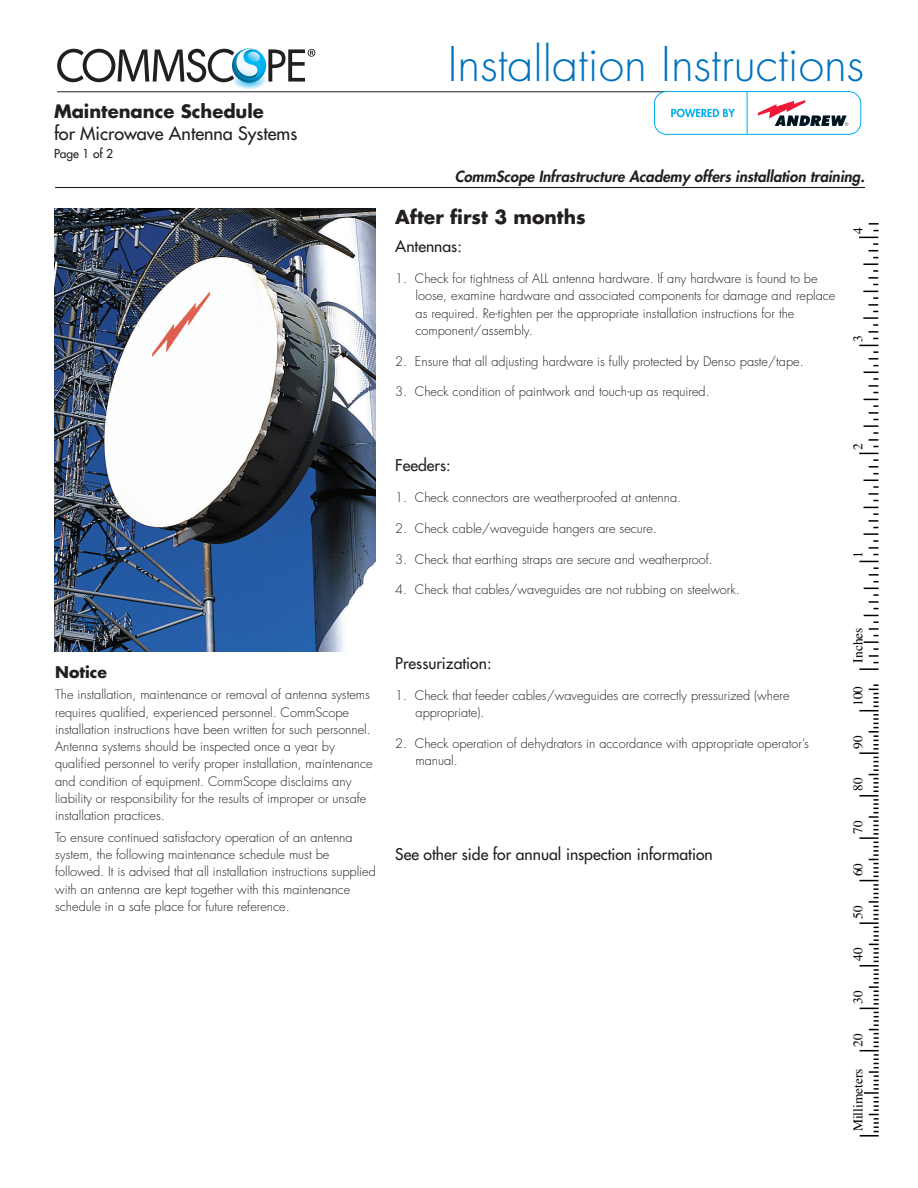
<style>
.page{position:relative;width:918px;height:1188px;background:#fff}
.page>*{position:absolute;margin:0;border:0;box-sizing:border-box;transform-origin:0 0}
.t1{font:300 46.5px "Futura Std";color:#0072bc}
.bold_lead_in{font:700 18.75px "Futura Std";color:#231f20}
.t2{font:500 18px "Futura Std";color:#231f20}
.t3{font:700 18px "Futura Std";color:#231f20}
.lead_in{font:500 15.75px "Futura Std";color:#231f20}
.Body_Copy{font:700 15.75px "Futura Std";color:#231f20}
.t4{font:italic 800 15px "Futura Std";color:#231f20}
.t5{font:13.5px "Times";color:#000}
.Body_Copy-2{font:300 12.75px/17.2px "Futura Std";color:#231f20}
.numbered{font:300 12.75px/17.2px "Futura Std";color:#231f20}
.t6{font:500 12px "Futura Std";color:#231f20}
</style>
<div class="page">
<hr style="left:859px;top:668px;width:20px;height:2px;background:#000">
<svg style="left:864px;top:588px;width:15px;height:21px"></svg>
<svg style="left:864px;top:615px;width:15px;height:48px"></svg>
<svg style="left:859px;top:561px;width:20px;height:21px"></svg>
<svg style="left:864px;top:480px;width:14px;height:21px"></svg>
<svg style="left:864px;top:507px;width:14px;height:48px"></svg>
<svg style="left:859px;top:453px;width:19px;height:21px"></svg>
<svg style="left:864px;top:372px;width:14px;height:21px"></svg>
<svg style="left:864px;top:399px;width:14px;height:48px"></svg>
<svg style="left:859px;top:345px;width:19px;height:21px"></svg>
<svg style="left:863px;top:291px;width:15px;height:48px"></svg>
<svg style="left:863px;top:257px;width:15px;height:28px"></svg>
<svg style="left:859px;top:237px;width:19px;height:14px"></svg>
<svg style="left:869px;top:223px;width:10px;height:8px"></svg>
<hr style="left:859px;top:752px;width:20px;height:2px;background:#000">
<hr style="left:859px;top:795px;width:20px;height:2px;background:#000">
<svg style="left:869px;top:757px;width:10px;height:35px"></svg>
<svg style="left:859px;top:684px;width:20px;height:66px"></svg>
<hr style="left:859px;top:837px;width:20px;height:2px;background:#000">
<svg style="left:869px;top:799px;width:10px;height:36px"></svg>
<hr style="left:859px;top:922px;width:20px;height:2px;background:#000">
<svg style="left:859px;top:842px;width:20px;height:78px"></svg>
<svg style="left:860px;top:927px;width:19px;height:210px"></svg>
<hr style="left:55px;top:187px;width:810px;height:1px;background:#231f20">
<svg style="left:57px;top:48px;width:258px;height:41px"></svg>
<hr style="left:57px;top:91px;width:792px;height:1px;background:#231f20">
<img style="left:54px;top:208px;width:322px;height:443px">
<div style="left:654px;top:91px;width:207px;height:44px;border:1px solid #00aeef;border-radius:12px"></div>
<svg style="left:758px;top:100px;width:90px;height:26px"></svg>
<svg style="left:671px;top:109px;width:64px;height:8px"></svg>
<hr style="left:747px;top:92px;width:1px;height:42px;background:#00aeef">
<p class="t3" style="left:54px;top:99px;width:211px">Maintenance Schedule</p>
<p class="t2" style="left:54px;top:122px;width:245px">for Microwave Antenna Systems</p>
<p class="t6" style="left:54px;top:146px;width:61px">Page 1 of 2</p>
<p class="Body_Copy" style="left:55px;top:661px;width:53px">Notice</p>
<p class="Body_Copy-2" style="left:55px;top:687px;width:319px">The installation, maintenance or removal of antenna systems requires qualified, experienced personnel. CommScope installation instructions have been written for such personnel.<br>Antenna systems should be inspected once a year by qualified personnel to verify proper installation, maintenance and condition of equipment. CommScope disclaims any liability or responsibility for the results of improper or unsafe installation practices.</p>
<p class="Body_Copy-2" style="left:55px;top:829px;width:322px">To ensure continued satisfactory operation of an antenna system, the following maintenance schedule must be followed. It is advised that all installation instructions supplied with an antenna are kept together with this maintenance schedule in a safe place for future reference.</p>
<p class="t1" style="left:448px;top:36px;width:418px">Installation Instructions</p>
<p class="t4" style="left:455px;top:167px;width:412px">CommScope Infrastructure Academy offers installation training.</p>
<p class="bold_lead_in" style="left:395px;top:204px;width:192px">After first 3 months</p>
<p class="lead_in" style="left:395px;top:237px;width:68px">Antennas:</p>
<p class="Body_Copy-2" style="left:416px;top:270px;width:421px;text-indent:-20px">1. Check for tightness of ALL antenna hardware. If any hardware is found to be loose, examine hardware and associated components for damage and replace as required. Re-tighten per the appropriate installation instructions for the component/assembly.</p>
<p class="Body_Copy-2" style="left:395px;top:353px;width:410px">2. Ensure that all adjusting hardware is fully protected by Denso paste/tape.</p>
<p class="Body_Copy-2" style="left:395px;top:384px;width:316px">3. Check condition of paintwork and touch-up as required.</p>
<p class="lead_in" style="left:395px;top:456px;width:57px">Feeders:</p>
<p class="numbered" style="left:395px;top:489px;width:287px">1. Check connectors are weatherproofed at antenna.</p>
<p class="numbered" style="left:395px;top:520px;width:263px">2. Check cable/waveguide hangers are secure.</p>
<p class="numbered" style="left:395px;top:551px;width:319px">3. Check that earthing straps are secure and weatherproof.</p>
<p class="numbered" style="left:395px;top:582px;width:346px">4. Check that cables/waveguides are not rubbing on steelwork.</p>
<p class="lead_in" style="left:395px;top:654px;width:98px">Pressurization:</p>
<p class="numbered" style="left:416px;top:687px;width:376px;text-indent:-20px">1. Check that feeder cables/waveguides are correctly pressurized (where appropriate).</p>
<p class="numbered" style="left:416px;top:735px;width:395px;text-indent:-20px">2. Check operation of dehydrators in accordance with appropriate operator’s manual.</p>
<p class="lead_in" style="left:395px;top:844px;width:319px">See other side for annual inspection information</p>
<p class="t5" style="left:845px;top:234px;width:8px;rotate:-90deg">4</p>
<p class="t5" style="left:845px;top:342px;width:8px;rotate:-90deg">3</p>
<p class="t5" style="left:845px;top:450px;width:8px;rotate:-90deg">2</p>
<p class="t5" style="left:845px;top:558px;width:8px;rotate:-90deg">1</p>
<p class="t5" style="left:845px;top:663px;width:37px;rotate:-90deg">Inches</p>
<p class="t5" style="left:845px;top:706px;width:22px;rotate:-90deg">100</p>
<p class="t5" style="left:845px;top:749px;width:15px;rotate:-90deg">90</p>
<p class="t5" style="left:845px;top:791px;width:15px;rotate:-90deg">80</p>
<p class="t5" style="left:845px;top:834px;width:15px;rotate:-90deg">70</p>
<p class="t5" style="left:845px;top:876px;width:15px;rotate:-90deg">60</p>
<p class="t5" style="left:845px;top:919px;width:15px;rotate:-90deg">50</p>
<p class="t5" style="left:845px;top:961px;width:15px;rotate:-90deg">40</p>
<p class="t5" style="left:845px;top:1004px;width:15px;rotate:-90deg">30</p>
<p class="t5" style="left:845px;top:1047px;width:15px;rotate:-90deg">20</p>
<p class="t5" style="left:845px;top:1131px;width:65px;rotate:-90deg">Millimeters</p>
</div>
